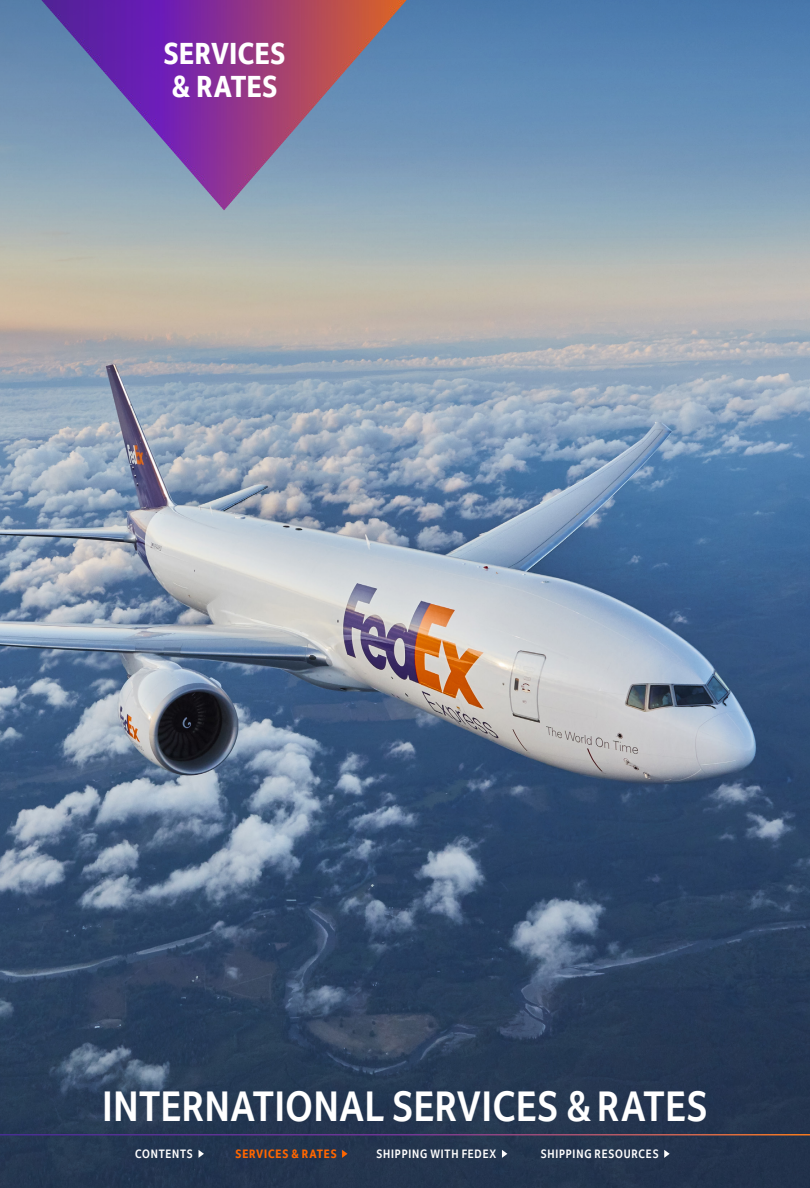
<style>
.page{position:relative;width:810px;height:1188px;background:#fff}
.page>*{position:absolute;margin:0;border:0;box-sizing:border-box;transform-origin:0 0}
.t1{font:500 condensed 42px "Fed Ex Sans App";letter-spacing:.015em;color:#fff}
.t2{font:700 condensed 30px/33px "Fed Ex Sans App";letter-spacing:.02em;color:#fff}
.t3{font:500 condensed 12px "Fed Ex Sans App";letter-spacing:.065em;color:#fff}
.t4{font:700 condensed 12px "Fed Ex Sans App";letter-spacing:.07em;color:#f60}
</style>
<div class="page">
<img style="left:0;top:275px;width:810px;height:913px">
<svg style="left:0;top:0;width:810px;height:275px;background:#809db6"></svg>
<img style="left:30px;top:0;width:388px;height:211px">
<svg style="left:199px;top:1150px;width:5px;height:8px"></svg>
<svg style="left:342px;top:1150px;width:6px;height:8px"></svg>
<svg style="left:664px;top:1150px;width:6px;height:8px"></svg>
<svg style="left:502px;top:1150px;width:5px;height:8px"></svg>
<hr style="left:0;top:1134px;width:810px;height:2px;background:#fff">
<p class="t2" style="left:164px;top:37px;width:123px">SERVICES &amp; RATES</p>
<p class="t1" style="left:102px;top:1081px;width:607px">INTERNATIONAL SERVICES &amp; RATES</p>
<p class="t3" style="left:135px;top:1147px;width:59px">CONTENTS</p>
<p class="t4" style="left:236px;top:1147px;width:103px">SERVICES &amp; RATES</p>
<p class="t3" style="left:376px;top:1147px;width:121px">SHIPPING WITH FEDEX</p>
<p class="t3" style="left:541px;top:1147px;width:119px">SHIPPING RESOURCES</p>
</div>
